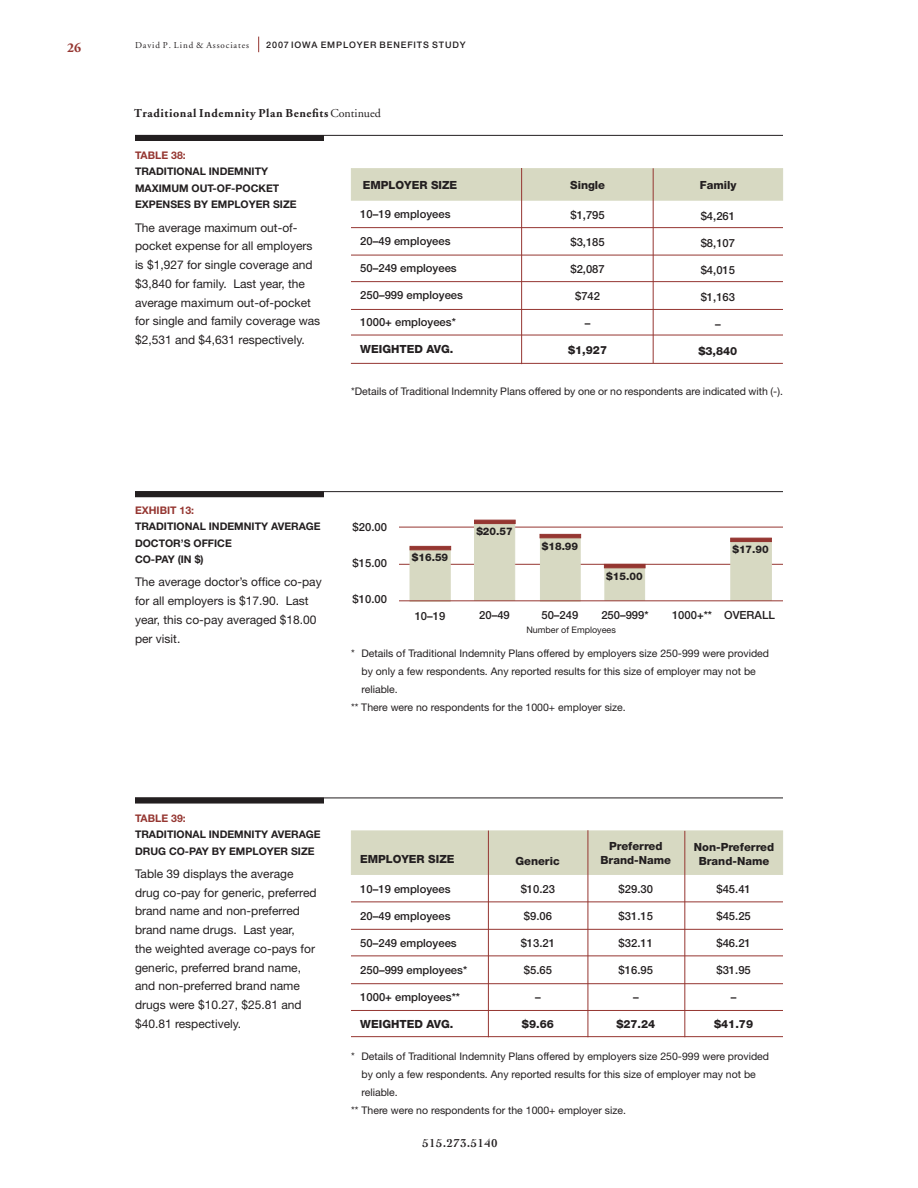
<style>
.page{position:relative;width:918px;height:1188px;background:#fff}
.page>*{position:absolute;margin:0;border:0;box-sizing:border-box;transform-origin:0 0}
.t1{font:700 13.5px "Adobe Garamond";color:#953631}
.t2{font:12px/18.8px "Helvetica Neue";color:#231f20}
.t3{font:700 12px "Adobe Garamond";letter-spacing:.05em;color:#231f20}
.t4{font:700 12px "Cochin";letter-spacing:.05em;color:#231f20}
.t5{font:500 11.25px "Helvetica Neue";color:#231f20}
.t6{font:800 11.25px/13.5px "Helvetica Neue";color:#231f20;text-align:center}
.t7{font:10.5px "Helvetica Neue";color:#231f20}
.t8{font:700 10.5px/16.5px "Helvetica Neue";color:#231f20}
.t9{font:800 10.5px "Helvetica Neue";color:#231f20}
.t10{font:700 10.5px "Helvetica Neue";color:#953631}
.t11{font:500 9px "Helvetica Neue";letter-spacing:.1em;color:#231f20}
.t12{font:9px "Adobe Garamond";letter-spacing:.1em;color:#231f20}
.t13{font:9px "Helvetica Neue";color:#231f20}
.s1{font-weight:400}
</style>
<div class="page">
<svg style="left:258px;top:37px;width:1px;height:15px"></svg>
<hr style="left:135px;top:491px;width:648px;height:1px;background:#231f20">
<div style="left:135px;top:491px;width:189px;height:6px;background:#231f20"></div>
<hr style="left:399px;top:564px;width:384px;height:1px;background:#953631">
<hr style="left:399px;top:527px;width:384px;height:1px;background:#953631">
<div style="left:540px;top:536px;width:41px;height:66px;background:#d7d9c2;border:1px solid #d7d9c2"></div>
<div style="left:730px;top:539px;width:42px;height:62px;background:#d7d9c2;border:1px solid #d7d9c2"></div>
<div style="left:474px;top:521px;width:41px;height:80px;background:#d7d9c2"></div>
<hr style="left:474px;top:520px;width:42px;height:4px;background:#953631">
<hr style="left:540px;top:534px;width:41px;height:4px;background:#953631">
<hr style="left:730px;top:538px;width:42px;height:4px;background:#953631">
<hr style="left:135px;top:798px;width:648px;height:1px;background:#231f20">
<div style="left:135px;top:798px;width:189px;height:6px;background:#231f20"></div>
<div style="left:351px;top:831px;width:432px;height:44px;background:#d7d9c2"></div>
<hr style="left:351px;top:902px;width:432px;height:1px;background:#953631">
<hr style="left:351px;top:929px;width:432px;height:1px;background:#953631">
<hr style="left:351px;top:956px;width:432px;height:1px;background:#953631">
<hr style="left:351px;top:983px;width:432px;height:1px;background:#953631">
<hr style="left:588px;top:830px;width:1px;height:207px;background:#953631">
<hr style="left:684px;top:831px;width:1px;height:206px;background:#953631">
<hr style="left:488px;top:831px;width:1px;height:206px;background:#953631">
<hr style="left:351px;top:1010px;width:432px;height:1px;background:#953631">
<hr style="left:135px;top:135px;width:648px;height:1px;background:#231f20">
<div style="left:135px;top:135px;width:189px;height:6px;background:#231f20"></div>
<div style="left:604px;top:566px;width:41px;height:35px;background:#d7d9c2;border:1px solid #d7d9c2"></div>
<hr style="left:604px;top:564px;width:41px;height:4px;background:#953631">
<div style="left:351px;top:168px;width:432px;height:33px;background:#d7d9c2;border:1px solid #d7d9c2"></div>
<hr style="left:351px;top:227px;width:432px;height:1px;background:#953631">
<hr style="left:351px;top:255px;width:432px;height:1px;background:#953631">
<hr style="left:351px;top:281px;width:432px;height:1px;background:#953631">
<hr style="left:351px;top:309px;width:432px;height:1px;background:#953631">
<hr style="left:653px;top:168px;width:1px;height:195px;background:#953631">
<hr style="left:521px;top:168px;width:1px;height:196px;background:#953631">
<hr style="left:351px;top:335px;width:432px;height:1px;background:#953631">
<hr style="left:351px;top:363px;width:432px;height:1px;background:#953631">
<div style="left:410px;top:547px;width:41px;height:55px;background:#d7d9c2;border:1px solid #d7d9c2"></div>
<hr style="left:410px;top:546px;width:41px;height:4px;background:#953631">
<hr style="left:399px;top:600px;width:384px;height:1px;background:#953631">
<hr style="left:351px;top:1036px;width:432px;height:1px;background:#953631">
<p class="t1" style="left:67px;top:40px;width:16px">26</p>
<p class="t12" style="left:135px;top:40px;width:116px">David P. Lind &amp; Associates</p>
<p class="t11" style="left:266px;top:40px;width:201px">2007 IOWA EMPLOYER BENEFITS STUDY</p>
<p class="t3" style="left:134px;top:106px;width:248px">Traditional Indemnity Plan Benefits <span class="s1">Continued</span></p>
<p class="t10" style="left:135px;top:149px;width:52px">TABLE 38:</p>
<p class="t8" style="left:135px;top:163px;width:163px">TRADITIONAL INDEMNITY<br>MAXIMUM OUT-OF-POCKET<br>EXPENSES BY EMPLOYER SIZE</p>
<p class="t2" style="left:135px;top:218px;width:187px">The average maximum out-of&shy;pocket expense for all employers is $1,927 for single coverage and $3,840 for family. Last year, the average maximum out-of-pocket for single and family coverage was $2,531 and $4,631 respectively.</p>
<p class="t6" style="left:363px;top:178px;width:96px">EMPLOYER SIZE</p>
<p class="t6" style="left:570px;top:179px;width:36px">Single</p>
<p class="t6" style="left:700px;top:178px;width:38px">Family</p>
<p class="t5" style="left:570px;top:208px;width:36px">$1,795</p>
<p class="t5" style="left:570px;top:235px;width:36px">$3,185</p>
<p class="t5" style="left:570px;top:262px;width:36px">$2,087</p>
<p class="t5" style="left:575px;top:289px;width:27px">$742</p>
<p class="t5" style="left:585px;top:316px;width:7px">–</p>
<p class="t6" style="left:568px;top:343px;width:40px">$1,927</p>
<p class="t5" style="left:360px;top:208px;width:92px">10–19 employees</p>
<p class="t5" style="left:360px;top:235px;width:92px">20–49 employees</p>
<p class="t5" style="left:360px;top:262px;width:98px">50–249 employees</p>
<p class="t5" style="left:360px;top:289px;width:104px">250–999 employees</p>
<p class="t5" style="left:360px;top:316px;width:97px">1000+ employees*</p>
<p class="t6" style="left:360px;top:343px;width:95px">WEIGHTED AVG.</p>
<p class="t5" style="left:701px;top:209px;width:36px">$4,261</p>
<p class="t5" style="left:701px;top:236px;width:36px">$8,107</p>
<p class="t5" style="left:701px;top:263px;width:36px">$4,015</p>
<p class="t5" style="left:701px;top:290px;width:36px">$1,163</p>
<p class="t5" style="left:715px;top:317px;width:7px">–</p>
<p class="t6" style="left:698px;top:344px;width:40px">$3,840</p>
<p class="t7" style="left:351px;top:385px;width:434px">*Details of Traditional Indemnity Plans offered by one or no respondents are indicated with (-).</p>
<p class="t10" style="left:135px;top:503px;width:61px">EXHIBIT 13:</p>
<p class="t8" style="left:135px;top:518px;width:187px">TRADITIONAL INDEMNITY AVERAGE<br>DOCTOR’S OFFICE<br>CO-PAY (IN $)</p>
<p class="t2" style="left:135px;top:573px;width:188px">The average doctor’s office co-pay for all employers is $17.90. Last year, this co-pay averaged $18.00 per visit.</p>
<p class="t5" style="left:353px;top:520px;width:36px">$20.00</p>
<p class="t5" style="left:353px;top:556px;width:36px">$15.00</p>
<p class="t5" style="left:353px;top:592px;width:36px">$10.00</p>
<p class="t9" style="left:412px;top:551px;width:38px">$16.59</p>
<p class="t5" style="left:415px;top:610px;width:32px">10–19</p>
<p class="t9" style="left:476px;top:525px;width:38px">$20.57</p>
<p class="t5" style="left:479px;top:609px;width:32px">20–49</p>
<p class="t9" style="left:542px;top:540px;width:38px">$18.99</p>
<p class="t9" style="left:732px;top:543px;width:38px">$17.90</p>
<p class="t9" style="left:606px;top:570px;width:38px">$15.00</p>
<p class="t5" style="left:541px;top:609px;width:38px">50–249</p>
<p class="t5" style="left:601px;top:608px;width:49px">250–999*</p>
<p class="t5" style="left:672px;top:608px;width:104px">1000+** OVERALL</p>
<p class="t13" style="left:526px;top:624px;width:91px">Number of Employees</p>
<p class="t7" style="left:351px;top:647px;width:420px">* Details of Traditional Indemnity Plans offered by employers size 250-999 were provided</p>
<p class="t7" style="left:362px;top:665px;width:396px">by only a few respondents. Any reported results for this size of employer may not be</p>
<p class="t7" style="left:362px;top:683px;width:38px">reliable.</p>
<p class="t7" style="left:351px;top:701px;width:276px">** There were no respondents for the 1000+ employer size.</p>
<p class="t10" style="left:135px;top:811px;width:52px">TABLE 39:</p>
<p class="t8" style="left:135px;top:826px;width:187px">TRADITIONAL INDEMNITY AVERAGE<br>DRUG CO-PAY BY EMPLOYER SIZE</p>
<p class="t2" style="left:135px;top:864px;width:183px">Table 39 displays the average drug co-pay for generic, preferred brand name and non-preferred brand name drugs. Last year,<br>the weighted average co-pays for generic, preferred brand name, and non-preferred brand name drugs were $10.27, $25.81 and $40.81 respectively.</p>
<p class="t6" style="left:360px;top:852px;width:96px">EMPLOYER SIZE</p>
<p class="t6" style="left:515px;top:854px;width:46px">Generic</p>
<p class="t5" style="left:360px;top:882px;width:92px">10–19 employees</p>
<p class="t5" style="left:360px;top:909px;width:92px">20–49 employees</p>
<p class="t5" style="left:360px;top:936px;width:98px">50–249 employees</p>
<p class="t5" style="left:360px;top:963px;width:108px">250–999 employees*</p>
<p class="t5" style="left:360px;top:990px;width:101px">1000+ employees**</p>
<p class="t6" style="left:360px;top:1017px;width:95px">WEIGHTED AVG.</p>
<p class="t5" style="left:521px;top:883px;width:36px">$10.23</p>
<p class="t5" style="left:524px;top:910px;width:30px">$9.06</p>
<p class="t5" style="left:521px;top:937px;width:36px">$13.21</p>
<p class="t5" style="left:524px;top:964px;width:30px">$5.65</p>
<p class="t5" style="left:535px;top:991px;width:7px">–</p>
<p class="t6" style="left:522px;top:1018px;width:33px">$9.66</p>
<p class="t6" style="left:601px;top:839px;width:72px">Preferred<br>Brand-Name</p>
<p class="t6" style="left:694px;top:841px;width:82px">Non-Preferred<br>Brand-Name</p>
<p class="t5" style="left:619px;top:883px;width:36px">$29.30</p>
<p class="t5" style="left:619px;top:910px;width:36px">$31.15</p>
<p class="t5" style="left:619px;top:937px;width:36px">$32.11</p>
<p class="t5" style="left:619px;top:964px;width:36px">$16.95</p>
<p class="t5" style="left:633px;top:991px;width:7px">–</p>
<p class="t6" style="left:616px;top:1018px;width:40px">$27.24</p>
<p class="t5" style="left:716px;top:882px;width:36px">$45.41</p>
<p class="t5" style="left:716px;top:909px;width:36px">$45.25</p>
<p class="t5" style="left:716px;top:936px;width:36px">$46.21</p>
<p class="t5" style="left:716px;top:963px;width:36px">$31.95</p>
<p class="t5" style="left:731px;top:990px;width:7px">–</p>
<p class="t6" style="left:714px;top:1017px;width:40px">$41.79</p>
<p class="t7" style="left:351px;top:1050px;width:420px">* Details of Traditional Indemnity Plans offered by employers size 250-999 were provided</p>
<p class="t7" style="left:362px;top:1068px;width:396px">by only a few respondents. Any reported results for this size of employer may not be</p>
<p class="t7" style="left:362px;top:1086px;width:38px">reliable.</p>
<p class="t7" style="left:351px;top:1104px;width:277px">** There were no respondents for the 1000+ employer size.</p>
<p class="t4" style="left:423px;top:1136px;width:77px">515.273.5140</p>
</div>
